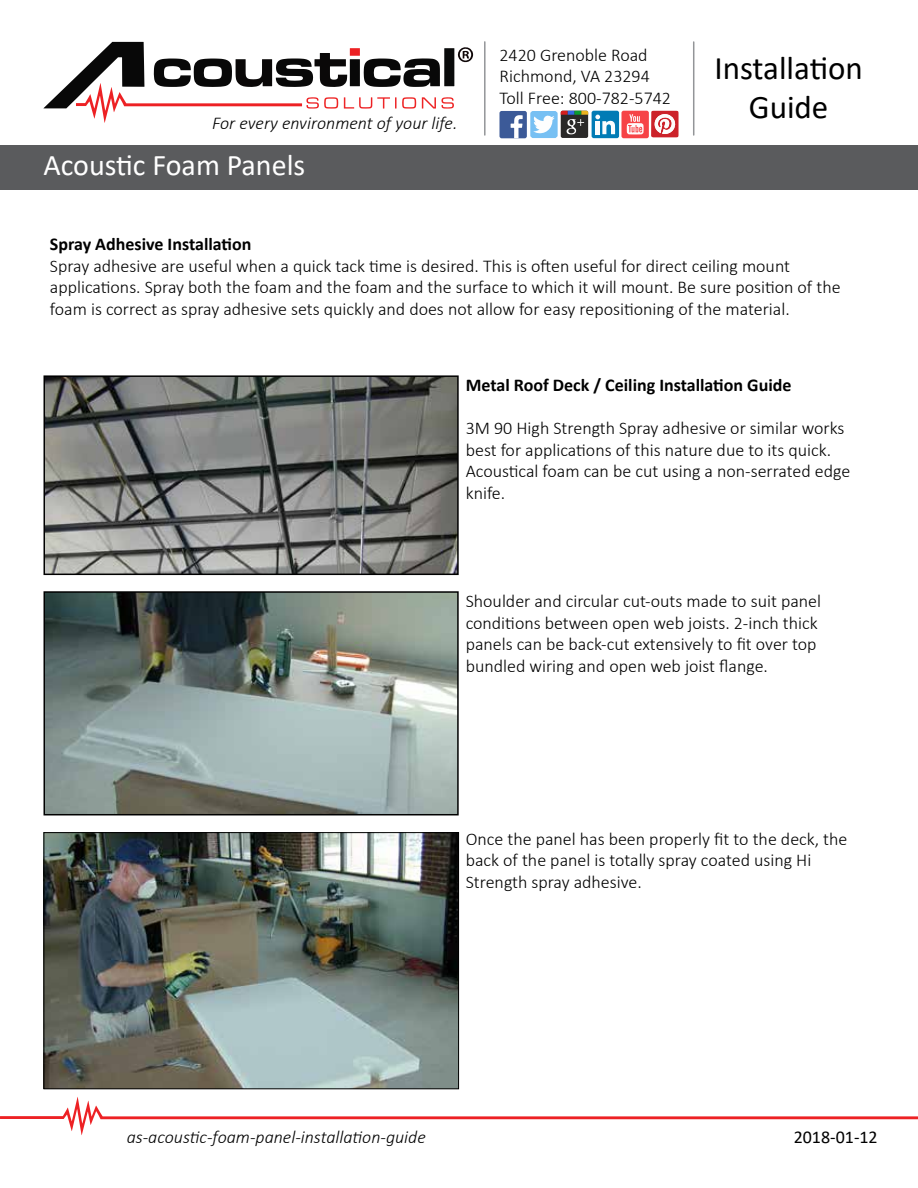
<style>
.page{position:relative;width:918px;height:1188px;background:#fff}
.page>*{position:absolute;margin:0;border:0;box-sizing:border-box;transform-origin:0 0}
.t1{font:33px/39.6px "Calibri";color:#000;text-align:center}
.t2{font:30px "Calibri";color:#fff}
.t3{font:300 18px/21.6px "Calibri";color:#000}
.t4{font:italic 300 18px "Calibri";color:#000}
.t5{font:700 18px "Calibri";color:#000}
.t6{font:18px "Calibri";color:#000}
</style>
<div class="page">
<div style="left:0;top:145px;width:918px;height:45px;background:#5a5b5d"></div>
<hr style="left:484px;top:42px;width:2px;height:93px;background:#939598">
<hr style="left:693px;top:42px;width:1px;height:93px;background:#939598">
<svg style="left:651px;top:111px;width:28px;height:26px"></svg>
<div style="left:500px;top:111px;width:27px;height:27px;background:#3c5a98;border-radius:2px"></div>
<svg style="left:511px;top:115px;width:12px;height:24px"></svg>
<div style="left:592px;top:111px;width:27px;height:27px;background:#017bb5;border-radius:2px"></div>
<svg style="left:595px;top:115px;width:20px;height:19px"></svg>
<svg style="left:530px;top:111px;width:58px;height:27px"></svg>
<div style="left:621px;top:111px;width:28px;height:27px;background:#f64346;border-radius:2px"></div>
<svg style="left:627px;top:114px;width:17px;height:20px"></svg>
<svg style="left:43px;top:42px;width:430px;height:81px"></svg>
<svg style="left:0;top:1097px;width:918px;height:38px"></svg>
<img style="left:46px;top:377px;width:411px;height:196px">
<div style="left:44px;top:375px;width:415px;height:200px;border:1px solid #000"></div>
<img style="left:46px;top:593px;width:411px;height:220px">
<div style="left:44px;top:591px;width:415px;height:224px;border:1px solid #000"></div>
<img style="left:45px;top:834px;width:412px;height:253px">
<div style="left:43px;top:832px;width:416px;height:257px;border:1px solid #000"></div>
<p class="t4" style="left:212px;top:112px;width:247px">For every environment of your life.</p>
<h2 class="t2" style="left:44px;top:144px;width:263px">Acoustic Foam Panels</h2>
<p class="t3" style="left:500px;top:44px;width:173px">2420 Grenoble Road<br>Richmond, VA 23294<br>Toll Free: 800-782-5742</p>
<h1 class="t1" style="left:714px;top:47px;width:150px">Installation<br>Guide</h1>
<p class="t5" style="left:50px;top:231px;width:203px">Spray Adhesive Installation</p>
<p class="t3" style="left:50px;top:255px;width:792px">Spray adhesive are useful when a quick tack time is desired. This is often useful for direct ceiling mount applications. Spray both the foam and the foam and the surface to which it will mount. Be sure position of the foam is correct as spray adhesive sets quickly and does not allow for easy repositioning of the material.</p>
<p class="t5" style="left:466px;top:372px;width:327px">Metal Roof Deck / Ceiling Installation Guide</p>
<p class="t3" style="left:466px;top:417px;width:386px">3M 90 High Strength Spray adhesive or similar works best for applications of this nature due to its quick.<br>Acoustical foam can be cut using a non-serrated edge knife.</p>
<p class="t3" style="left:466px;top:590px;width:357px">Shoulder and circular cut-outs made to suit panel conditions between open web joists. 2-inch thick panels can be back-cut extensively to fit over top bundled wiring and open web joist flange.</p>
<p class="t3" style="left:466px;top:828px;width:383px">Once the panel has been properly fit to the deck, the back of the panel is totally spray coated using Hi<br>Strength spray adhesive.</p>
<p class="t4" style="left:127px;top:1126px;width:301px">as-acoustic-foam-panel-installation-guide</p>
<p class="t6" style="left:794px;top:1125px;width:86px">2018-01-12</p>
</div>
